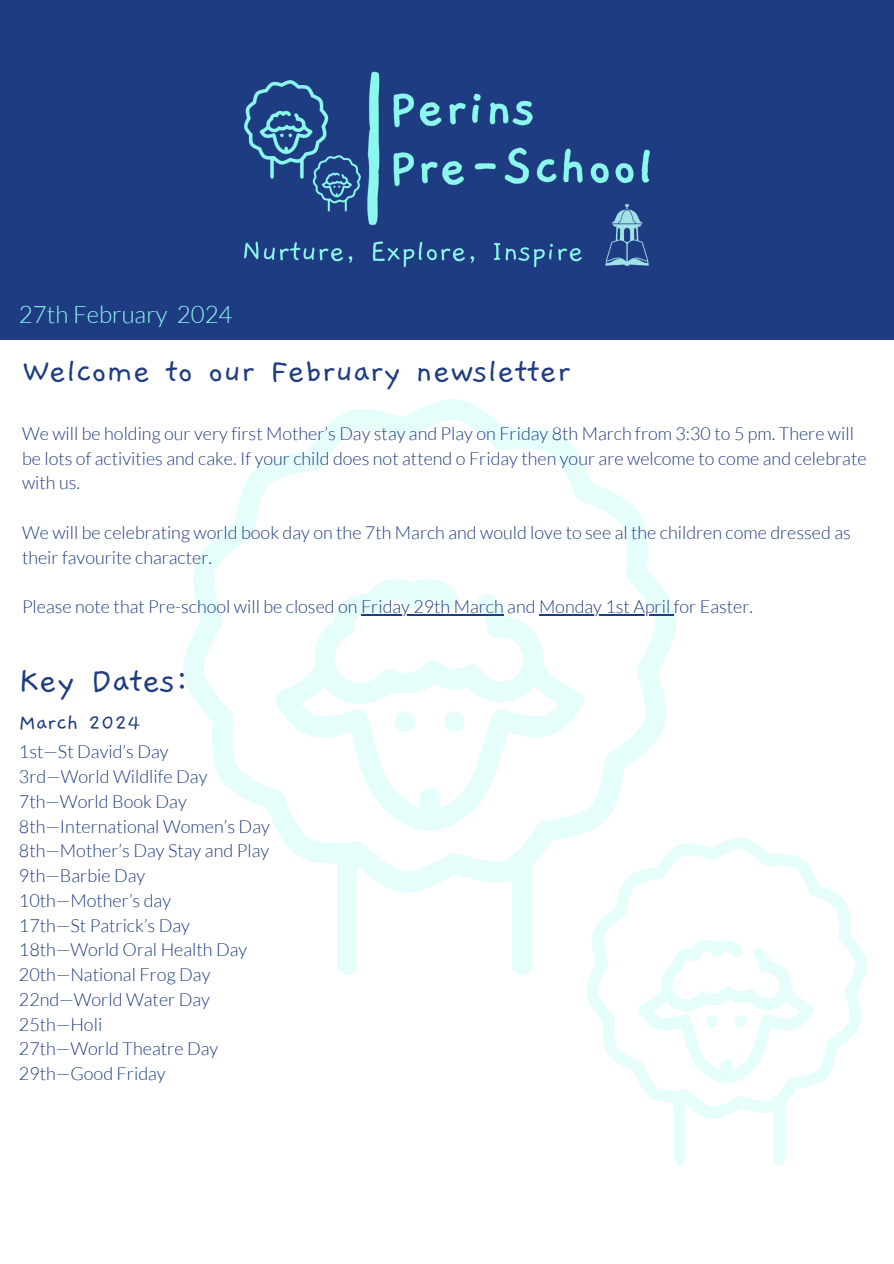
<style>
.page{position:relative;width:894px;height:1264px;background:#fff}
.page>*{position:absolute;margin:0;border:0;box-sizing:border-box;transform-origin:0 0}
.t1{font:37.5px "Gaegu";color:#1e3c82}
.t2{font:36px "Gaegu";color:#1e3c82}
.t3{font:300 24px "Lato";color:#8ef8ee}
.t4{font:24px "Gaegu";color:#1e3c82}
.t5{font:300 18px/24.8px "Lato";color:#1e3c82}
</style>
<div class="page">
<div style="left:0;top:0;width:893px;height:340px;background:#1e3c82"></div>
<img style="left:183px;top:399px;width:684px;height:767px">
<hr style="left:361px;top:614px;width:142px;height:1px;background:#1e3c82">
<hr style="left:539px;top:614px;width:134px;height:1px;background:#1e3c82">
<h3 class="t3" style="left:19px;top:299px;width:215px">27th February 2024</h3>
<h2 class="t2" style="left:22px;top:354px;width:550px">Welcome to our February newsletter</h2>
<h1 class="t5" style="left:22px;top:420px;width:845px">We will be holding our very first Mother’s Day stay and Play on Friday 8th March from 3:30 to 5 pm. There will be lots of activities and cake. If your child does not attend o Friday then your are welcome to come and celebrate with us.</h1>
<p class="t5" style="left:22px;top:519px;width:830px">We will be celebrating world book day on the 7th March and would love to see al the children come dressed as their favourite character.</p>
<p class="t5" style="left:22px;top:593px;width:732px">Please note that Pre-school will be closed on Friday 29th March and Monday 1st April for Easter.</p>
<p class="t1" style="left:19px;top:662px;width:171px">Key Dates:</p>
<p class="t4" style="left:19px;top:710px;width:123px">March 2024</p>
<p class="t5" style="left:19px;top:739px;width:151px">1st—St David’s Day</p>
<p class="t5" style="left:19px;top:763px;width:190px">3rd—World Wildlife Day</p>
<p class="t5" style="left:19px;top:788px;width:169px">7th—World Book Day</p>
<p class="t5" style="left:19px;top:813px;width:252px">8th—International Women’s Day</p>
<p class="t5" style="left:19px;top:838px;width:252px">8th—Mother’s Day Stay and Play</p>
<p class="t5" style="left:19px;top:862px;width:128px">9th—Barbie Day</p>
<p class="t5" style="left:19px;top:887px;width:154px">10th—Mother’s day</p>
<p class="t5" style="left:19px;top:912px;width:172px">17th—St Patrick’s Day</p>
<p class="t5" style="left:19px;top:937px;width:230px">18th—World Oral Health Day</p>
<p class="t5" style="left:19px;top:961px;width:193px">20th—National Frog Day</p>
<p class="t5" style="left:19px;top:986px;width:192px">22nd—World Water Day</p>
<p class="t5" style="left:19px;top:1011px;width:85px">25th—Holi</p>
<p class="t5" style="left:19px;top:1036px;width:201px">27th—World Theatre Day</p>
<p class="t5" style="left:19px;top:1060px;width:148px">29th—Good Friday</p>
</div>
